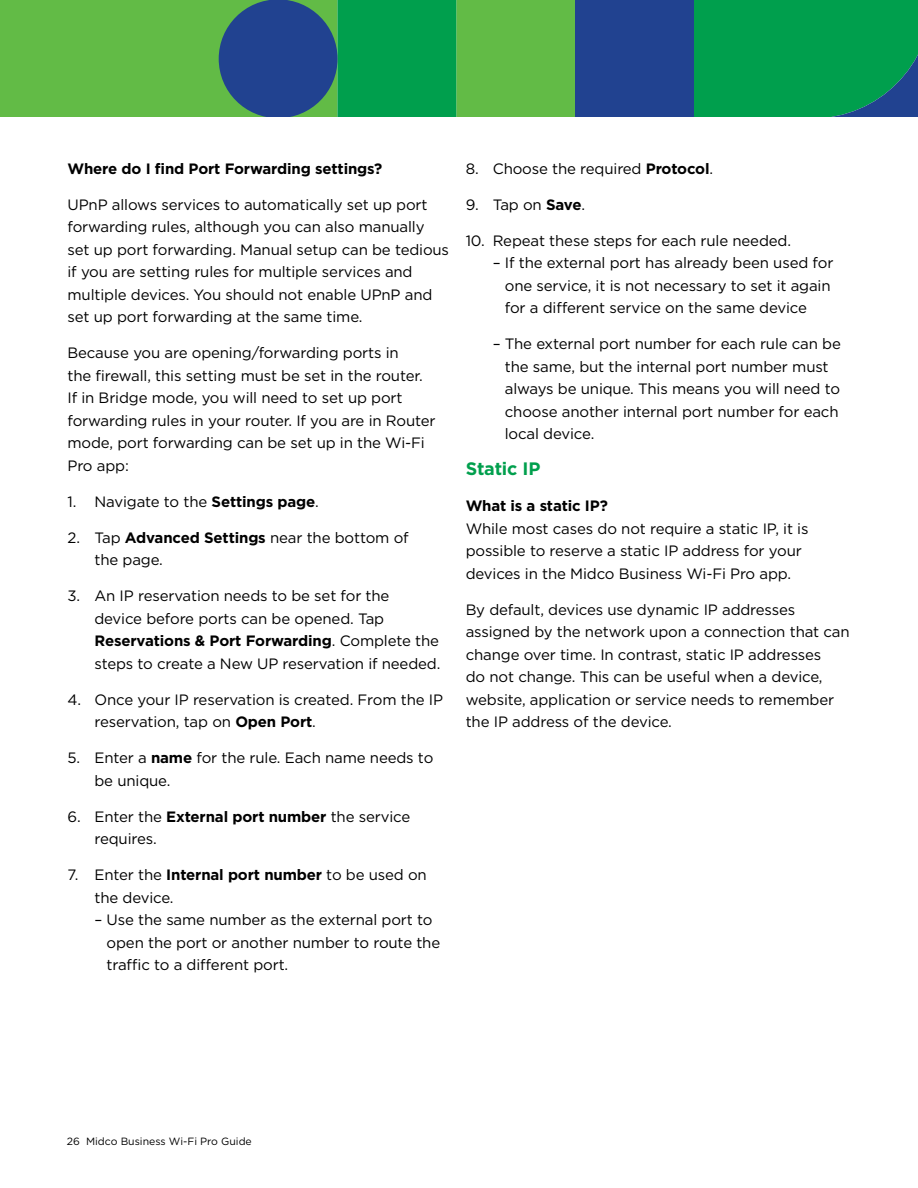
<style>
.page{position:relative;width:918px;height:1188px;background:#fff}
.page>*{position:absolute;margin:0;border:0;box-sizing:border-box;transform-origin:0 0}
.t1{font:700 18px "Gotham";letter-spacing:-.01em;color:#009f4d}
.t2{font:15px/22.5px "Gotham";letter-spacing:-.01em;color:#000}
.t3{font:700 15px "Gotham";letter-spacing:-.01em;color:#000}
.t4{font:10.5px "Gotham";color:#000}
.s1{font-weight:700}
</style>
<div class="page">
<div style="left:0;top:0;width:575px;height:117px;background:#62bb46"></div>
<div style="left:694px;top:0;width:224px;height:117px;background:#009f4d"></div>
<div style="left:575px;top:0;width:119px;height:117px;background:#214290"></div>
<svg style="left:219px;top:0;width:237px;height:117px;background:#177c67"></svg>
<p class="t3" style="left:68px;top:159px;width:316px">Where do I find Port Forwarding settings?</p>
<p class="t2" style="left:68px;top:193px;width:383px">UPnP allows services to automatically set up port forwarding rules, although you can also manually set up port forwarding. Manual setup can be tedious if you are setting rules for multiple services and multiple devices. You should not enable UPnP and set up port forwarding at the same time.</p>
<p class="t2" style="left:68px;top:342px;width:370px">Because you are opening/forwarding ports in<br>the firewall, this setting must be set in the router.<br>If in Bridge mode, you will need to set up port forwarding rules in your router. If you are in Router mode, port forwarding can be set up in the Wi-Fi Pro app:</p>
<p class="t2" style="left:68px;top:490px;width:253px">1. Navigate to the <span class="s1">Settings page</span>.</p>
<p class="t2" style="left:94px;top:526px;width:316px;text-indent:-27px">2. Tap <span class="s1">Advanced Settings</span> near the bottom of the page.</p>
<p class="t2" style="left:94px;top:585px;width:347px;text-indent:-27px">3. An IP reservation needs to be set for the device before ports can be opened. Tap <span class="s1">Reservations &amp; Port Forwarding</span>. Complete the steps to create a New UP reservation if needed.</p>
<p class="t2" style="left:94px;top:688px;width:350px;text-indent:-27px">4. Once your IP reservation is created. From the IP reservation, tap on <span class="s1">Open Port</span>.</p>
<p class="t2" style="left:94px;top:747px;width:340px;text-indent:-27px">5. Enter a <span class="s1">name</span> for the rule. Each name needs to be unique.</p>
<p class="t2" style="left:94px;top:805px;width:317px;text-indent:-27px">6. Enter the <span class="s1">External port number</span> the service requires.</p>
<p class="t2" style="left:94px;top:864px;width:334px;text-indent:-27px">7. Enter the <span class="s1">Internal port number</span> to be used on the device.</p>
<p class="t2" style="left:107px;top:909px;width:335px;text-indent:-12px">– Use the same number as the external port to open the port or another number to route the traffic to a different port.</p>
<p class="t2" style="left:466px;top:157px;width:249px">8. Choose the required <span class="s1">Protocol</span>.</p>
<p class="t2" style="left:466px;top:193px;width:121px">9. Tap on <span class="s1">Save</span>.</p>
<p class="t2" style="left:466px;top:229px;width:327px">10. Repeat these steps for each rule needed.</p>
<p class="t2" style="left:505px;top:252px;width:330px;text-indent:-12px">– If the external port has already been used for one service, it is not necessary to set it again for a different service on the same device</p>
<p class="t2" style="left:505px;top:333px;width:338px;text-indent:-12px">– The external port number for each rule can be the same, but the internal port number must always be unique. This means you will need to choose another internal port number for each local device.</p>
<p class="t1" style="left:466px;top:457px;width:76px">Static IP</p>
<p class="t3" style="left:466px;top:496px;width:144px">What is a static IP?</p>
<p class="t2" style="left:466px;top:517px;width:344px">While most cases do not require a static IP, it is possible to reserve a static IP address for your devices in the Midco Business Wi-Fi Pro app.</p>
<p class="t2" style="left:466px;top:598px;width:385px">By default, devices use dynamic IP addresses assigned by the network upon a connection that can change over time. In contrast, static IP addresses<br>do not change. This can be useful when a device, website, application or service needs to remember the IP address of the device.</p>
<p class="t4" style="left:67px;top:1135px;width:187px">26 Midco Business Wi-Fi Pro Guide</p>
</div>
